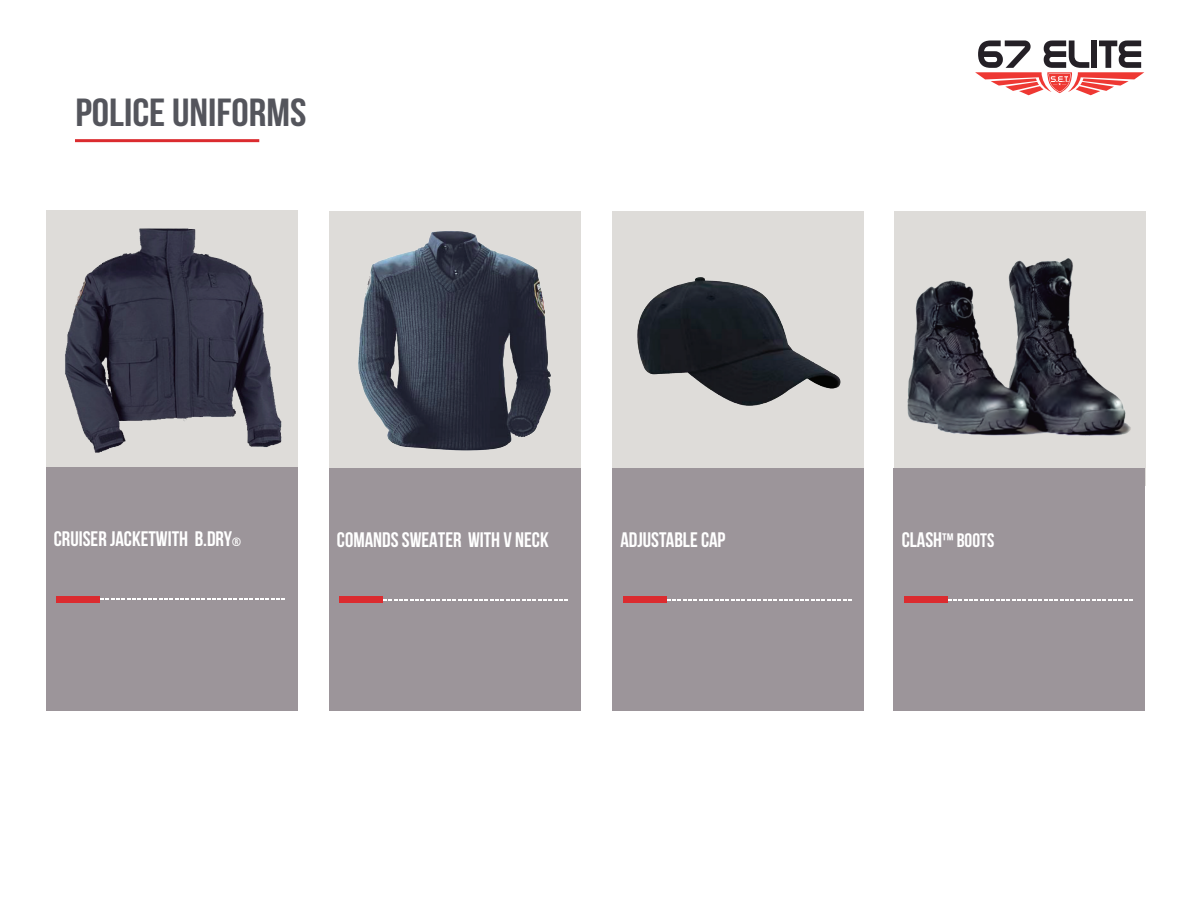
<style>
.page{position:relative;width:1188px;height:918px;background:#fff}
.page>*{position:absolute;margin:0;border:0;box-sizing:border-box;transform-origin:0 0}
.t1{font:39.3px "Bebas Neue";color:#54555c;scale:1.12 1}
.t2{font:21px "Bebas Neue";color:#fff}
.t3{font:19.5px "Bebas Neue";color:#fff}
.s1{font-size:12px}
.s2{font-size:21px}
</style>
<div class="page">
<svg style="left:975px;top:40px;width:169px;height:55px"></svg>
<hr style="left:75px;top:139px;width:184px;height:3px;background:#db2b2f">
<div style="left:46px;top:210px;width:252px;height:275px;background:#dedcd9"></div>
<div style="left:46px;top:468px;width:252px;height:243px;background:#9c959a"></div>
<svg style="left:100px;top:598px;width:185px;height:2px"></svg>
<div style="left:57px;top:596px;width:43px;height:6px;background:#db2b2f"></div>
<img style="left:65px;top:228px;width:217px;height:225px">
<div style="left:329px;top:211px;width:252px;height:275px;background:#dedcd9"></div>
<div style="left:612px;top:211px;width:252px;height:275px;background:#dedcd9"></div>
<div style="left:894px;top:211px;width:252px;height:275px;background:#dedcd9"></div>
<div style="left:329px;top:469px;width:252px;height:242px;background:#9c959a"></div>
<svg style="left:383px;top:599px;width:185px;height:1px"></svg>
<div style="left:340px;top:597px;width:43px;height:6px;background:#db2b2f"></div>
<div style="left:612px;top:469px;width:252px;height:242px;background:#9c959a"></div>
<svg style="left:667px;top:599px;width:185px;height:1px"></svg>
<div style="left:623px;top:597px;width:44px;height:6px;background:#db2b2f"></div>
<div style="left:893px;top:469px;width:252px;height:242px;background:#9c959a"></div>
<svg style="left:948px;top:599px;width:185px;height:1px"></svg>
<div style="left:904px;top:597px;width:44px;height:6px;background:#db2b2f"></div>
<img style="left:637px;top:277px;width:204px;height:129px">
<img style="left:907px;top:258px;width:224px;height:178px">
<img style="left:358px;top:231px;width:193px;height:220px">
<h1 class="t1" style="left:75px;top:91px;width:208px">POLICE UNIFORMS</h1>
<p class="t2" style="left:54px;top:527px;width:189px">CRUISER JACKETWITH B.DRY<span class="s1">®</span></p>
<p class="t2" style="left:337px;top:528px;width:213px">COMANDS SWEATER WITH V NECK</p>
<p class="t2" style="left:620px;top:528px;width:107px">ADJUSTABLE CAP</p>
<p class="t3" style="left:902px;top:529px;width:94px"><span class="s2">CLASH</span>™ BOOTS</p>
</div>
